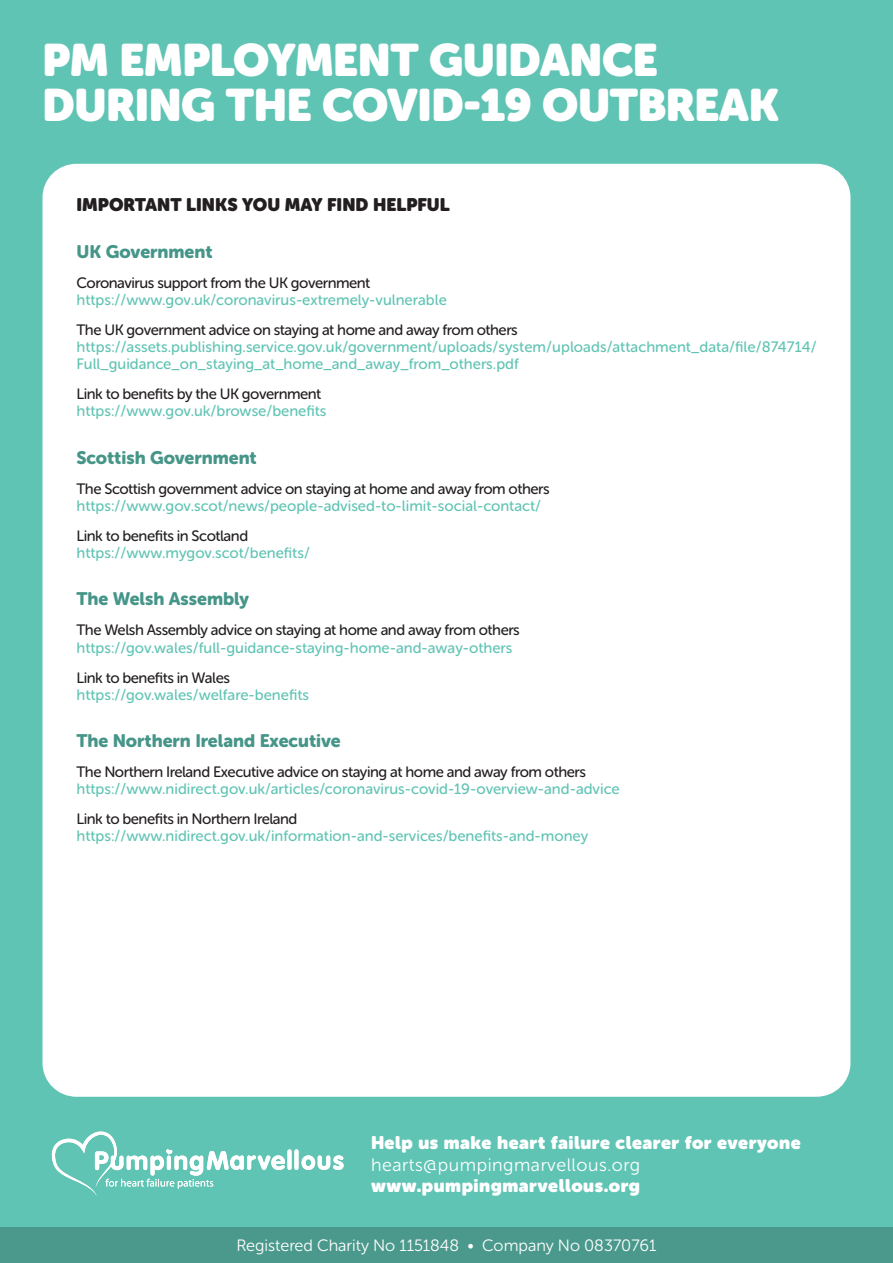
<style>
.page{position:relative;width:893px;height:1263px;background:#60c4b4}
.page>*{position:absolute;margin:0;border:0;box-sizing:border-box;transform-origin:0 0}
.t1{font:45px/45px "Museo Sans Rounded";letter-spacing:-.01em;color:#fff}
.t2{font:18px "Museo Sans Rounded 900";color:#469589}
.t3{font:18px "Museo Sans Rounded";letter-spacing:.03em;color:#fff}
.t4{font:18px "Museo Sans Rounded";color:#231f20}
.t5{font:18px "Museo Sans Rounded 300";letter-spacing:.03em;color:#fff}
.t6{font:16.35px "Museo Sans Rounded 300";color:#fff}
.t7{font:15px/17.2px "Museo Sans Rounded 500";color:#60c4b4}
.t8{font:15px "Museo Sans Rounded 500";letter-spacing:-.03em;color:#231f20}
</style>
<div class="page">
<div style="left:43px;top:164px;width:807px;height:933px;background:#fff;border-radius:34px"></div>
<div style="left:0;top:1227px;width:893px;height:36px;background:#4b998c"></div>
<svg style="left:52px;top:1131px;width:292px;height:65px"></svg>
<h1 class="t1" style="left:43px;top:38px;width:738px">PM EMPLOYMENT GUIDANCE<br>DURING THE COVID-19 OUTBREAK</h1>
<p class="t4" style="left:77px;top:194px;width:375px">IMPORTANT LINKS YOU MAY FIND HELPFUL</p>
<p class="t2" style="left:77px;top:242px;width:138px">UK Government</p>
<p class="t8" style="left:77px;top:275px;width:295px">Coronavirus support from the UK government</p>
<p class="t7" style="left:77px;top:291px;width:372px">https://www.gov.uk/coronavirus-extremely-vulnerable</p>
<p class="t8" style="left:77px;top:321px;width:443px">The UK government advice on staying at home and away from others</p>
<p class="t7" style="left:77px;top:338px;width:742px">https://assets.publishing.service.gov.uk/government/uploads/system/uploads/attachment_data/file/874714/<br>Full_guidance_on_staying_at_home_and_away_from_others.pdf</p>
<p class="t8" style="left:77px;top:386px;width:246px">Link to benefits by the UK government</p>
<p class="t7" style="left:77px;top:403px;width:252px">https://www.gov.uk/browse/benefits</p>
<p class="t2" style="left:77px;top:447px;width:182px">Scottish Government</p>
<p class="t8" style="left:77px;top:480px;width:475px">The Scottish government advice on staying at home and away from others</p>
<p class="t7" style="left:77px;top:497px;width:466px">https://www.gov.scot/news/people-advised-to-limit-social-contact/</p>
<p class="t8" style="left:77px;top:527px;width:173px">Link to benefits in Scotland</p>
<p class="t7" style="left:77px;top:544px;width:235px">https://www.mygov.scot/benefits/</p>
<p class="t2" style="left:77px;top:589px;width:174px">The Welsh Assembly</p>
<p class="t8" style="left:77px;top:622px;width:445px">The Welsh Assembly advice on staying at home and away from others</p>
<p class="t7" style="left:77px;top:639px;width:437px">https://gov.wales/full-guidance-staying-home-and-away-others</p>
<p class="t8" style="left:77px;top:669px;width:155px">Link to benefits in Wales</p>
<p class="t7" style="left:77px;top:686px;width:234px">https://gov.wales/welfare-benefits</p>
<p class="t2" style="left:77px;top:730px;width:266px">The Northern Ireland Executive</p>
<p class="t8" style="left:77px;top:763px;width:511px">The Northern Ireland Executive advice on staying at home and away from others</p>
<p class="t7" style="left:77px;top:780px;width:545px">https://www.nidirect.gov.uk/articles/coronavirus-covid-19-overview-and-advice</p>
<p class="t8" style="left:77px;top:811px;width:222px">Link to benefits in Northern Ireland</p>
<p class="t7" style="left:77px;top:828px;width:513px">https://www.nidirect.gov.uk/information-and-services/benefits-and-money</p>
<p class="t3" style="left:371px;top:1132px;width:431px">Help us make heart failure clearer for everyone</p>
<p class="t5" style="left:371px;top:1155px;width:271px">hearts@pumpingmarvellous.org</p>
<p class="t3" style="left:371px;top:1175px;width:271px">www.pumpingmarvellous.org</p>
<p class="t6" style="left:236px;top:1236px;width:422px">Registered Charity No 1151848 • Company No 08370761</p>
</div>
